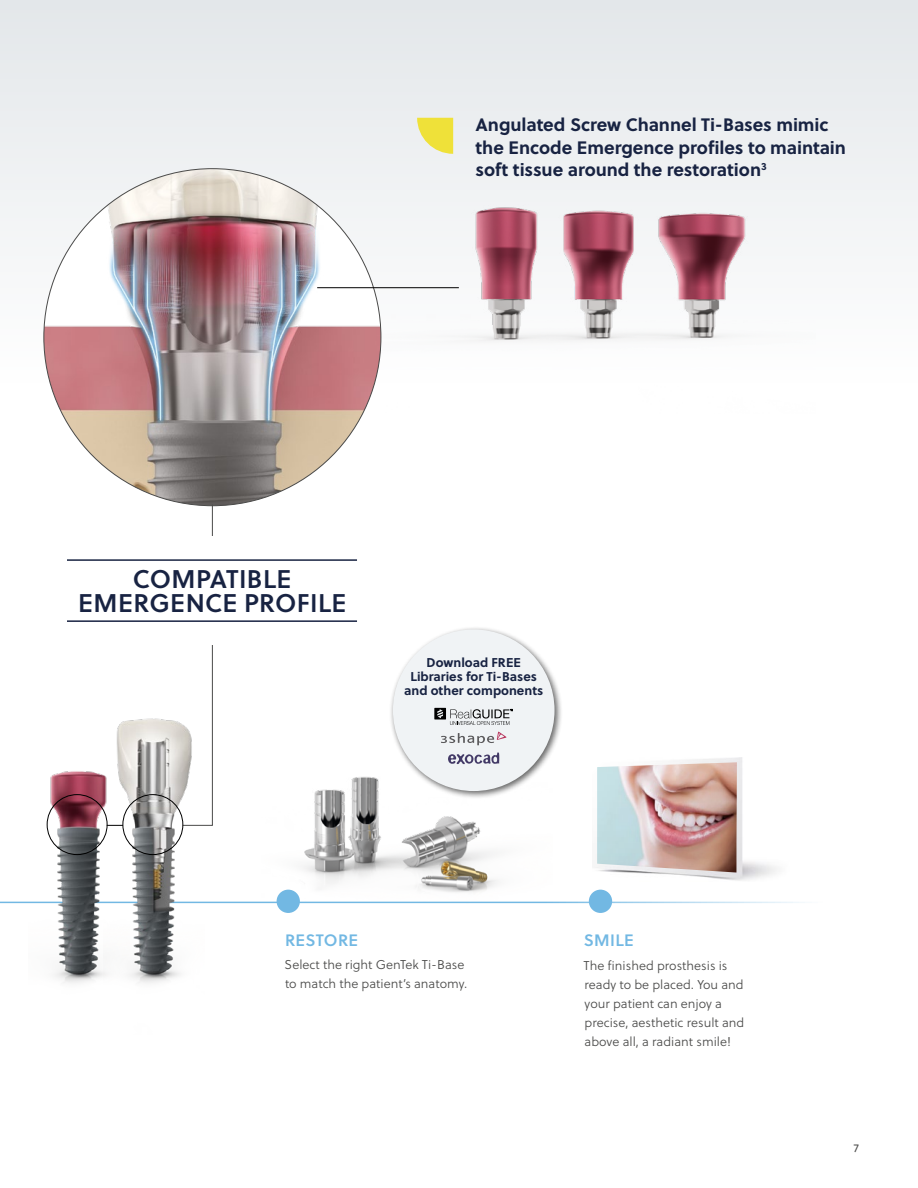
<style>
.page{position:relative;width:918px;height:1188px;background:#fff}
.page>*{position:absolute;margin:0;border:0;box-sizing:border-box;transform-origin:0 0}
.t1{font:25.5px/23.4px "Soleil Sb";letter-spacing:.015em;color:#182342;text-align:center}
.t2{font:700 18px/22.5px "Soleil";letter-spacing:-.005em;color:#182342}
.t3{font:16.5px "Soleil Sb";letter-spacing:.02em;color:#72b8e3}
.t4{font:12.75px/19.2px "Soleil Lt";color:#4a4a49}
.t5{font:700 12.75px/14.2px "Soleil";color:#182342;text-align:center}
.t6{font:11.25px "Soleil";color:#4a4a49}
</style>
<div class="page">
<div style="left:0;top:0;width:918px;height:784px;background:linear-gradient(to bottom,#e9ecee,#fff)"></div>
<img style="left:262px;top:726px;width:290px;height:187px">
<img style="left:713px;top:757px;width:76px;height:124px">
<img style="left:593px;top:757px;width:149px;height:121px">
<img style="left:597px;top:762px;width:140px;height:111px">
<hr style="left:0;top:902px;width:823px;height:1px;background:#72b8e3">
<div style="left:589px;top:890px;width:23px;height:23px;background:#72b8e3;border-radius:50%"></div>
<div style="left:277px;top:890px;width:23px;height:23px;background:#72b8e3;border-radius:50%"></div>
<svg style="left:417px;top:118px;width:36px;height:36px"></svg>
<img style="left:44px;top:169px;width:337px;height:337px;border-radius:169px">
<svg style="left:182px;top:504px;width:31px;height:322px"></svg>
<img style="left:381px;top:154px;width:435px;height:259px">
<hr style="left:317px;top:287px;width:142px;height:1px;background:#000">
<img style="left:129px;top:704px;width:75px;height:279px">
<img style="left:28px;top:704px;width:101px;height:279px">
<div style="left:123px;top:794px;width:60px;height:61px;border:1px solid #000;border-radius:50%"></div>
<div style="left:47px;top:794px;width:60px;height:61px;border:1px solid #000;border-radius:50%"></div>
<svg style="left:107px;top:825px;width:16px;height:1px"></svg>
<div style="left:118px;top:536px;width:188px;height:109px;background:#fff"></div>
<hr style="left:67px;top:559px;width:290px;height:2px;background:#182342">
<hr style="left:67px;top:620px;width:290px;height:2px;background:#182342">
<div style="left:389px;top:626px;width:174px;height:173px;background:#000;opacity:.6"></div>
<div style="left:393px;top:629px;width:162px;height:162px;background:#f0f3f5;border-radius:50%"></div>
<svg style="left:441px;top:732px;width:65px;height:13px"></svg>
<svg style="left:448px;top:753px;width:51px;height:11px"></svg>
<svg style="left:434px;top:708px;width:79px;height:17px"></svg>
<h2 class="t2" style="left:476px;top:114px;width:372px">Angulated Screw Channel Ti-Bases mimic the Encode Emergence profiles to maintain soft tissue around the restoration<sup>3</sup></h2>
<h1 class="t1" style="left:78px;top:568px;width:270px">COMPATIBLE<br>EMERGENCE PROFILE</h1>
<p class="t5" style="left:404px;top:656px;width:141px">Download FREE<br>Libraries for Ti-Bases and other components</p>
<p class="t3" style="left:285px;top:929px;width:75px">RESTORE</p>
<p class="t4" style="left:285px;top:955px;width:184px">Select the right GenTek Ti-Base to match the patient’s anatomy.</p>
<p class="t3" style="left:584px;top:929px;width:51px">SMILE</p>
<p class="t4" style="left:584px;top:956px;width:162px">The finished prosthesis is ready to be placed. You and your patient can enjoy a precise, aesthetic result and above all, a radiant smile!</p>
<p class="t6" style="left:854px;top:1141px;width:7px">7</p>
</div>
